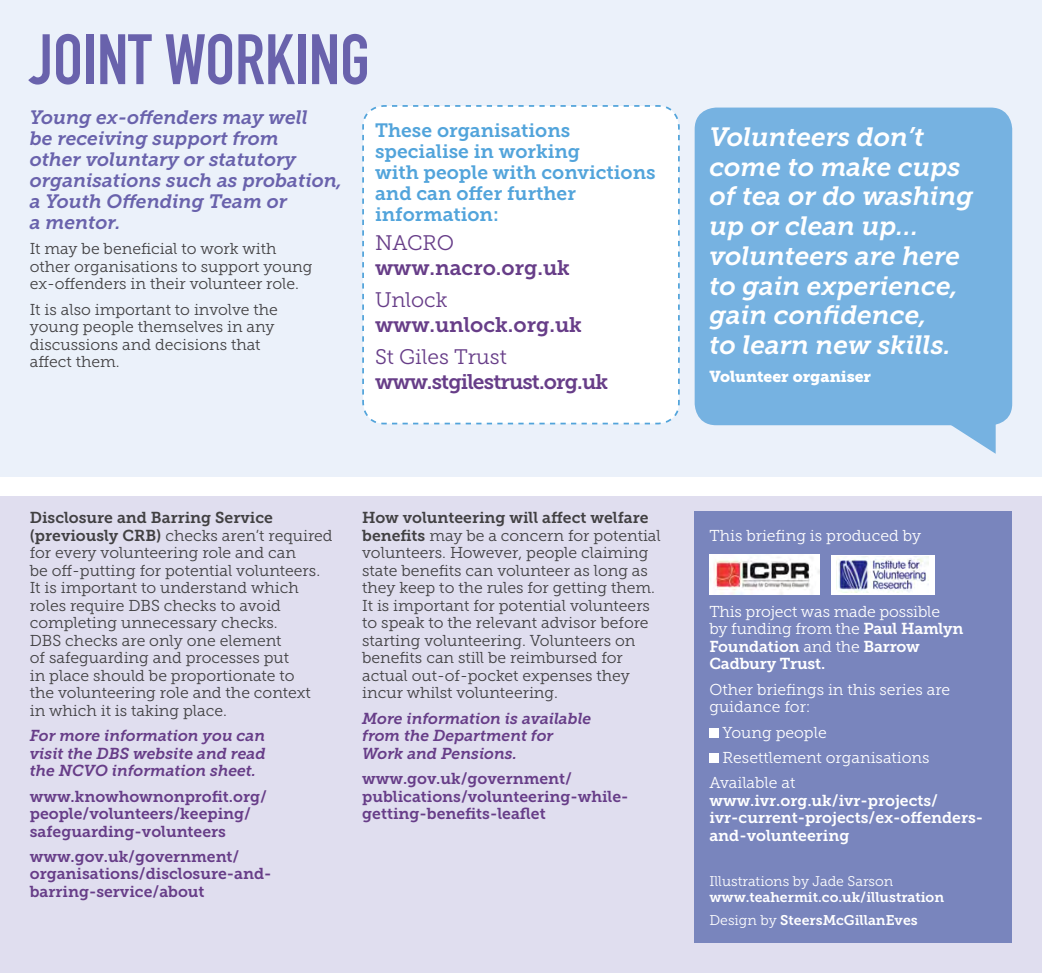
<style>
.page{position:relative;width:1042px;height:973px;background:#fff}
.page>*{position:absolute;margin:0;border:0;box-sizing:border-box;transform-origin:0 0}
.t1{font:70px "DIN Engschrift";color:#6962ac}
.t2{font:italic 26.25px/29.8px "Museo Slab 700";color:#fff}
.t3{font:21px "Museo Slab 700";letter-spacing:-.005em;color:#673d88}
.t4{font:21px "Museo Slab 300";color:#673d88}
.t5{font:21px "Museo Slab 700";letter-spacing:-.04em;color:#673d88}
.t6{font:italic 19.25px/21px "Museo Slab 700";color:#6962ac}
.t7{font:19.25px/21px "Museo Slab 700";color:#52a4db}
.t8{font:15.75px/17.5px "Museo Slab 300";color:#414042}
.t9{font:15.75px/17.5px "Museo Slab 700";color:#673d88}
.t10{font:15.75px/17.5px "Museo Slab 300";color:#fff}
.t11{font:italic 15.75px/17.5px "Museo Slab 700";color:#673d88}
.t12{font:15.75px/17.5px "Museo Slab 700";color:#fff}
.t13{font:15.75px "Museo Slab 700";color:#414042}
.t14{font:15.75px "Museo Slab 900";color:#fff}
.t15{font:14px/22.4px "Museo Slab 700";color:#fff}
.t16{font:14px "Museo Slab 300";color:#fff}
.s1{font-family:"Museo Slab 700"}
.s2{font-family:"Museo Slab 300"}
</style>
<div class="page">
<div style="left:0;top:496px;width:1042px;height:476px;background:#e0deef"></div>
<div style="left:694px;top:511px;width:318px;height:432px;background:#7985bd"></div>
<div style="left:0;top:0;width:1042px;height:476px;background:#ebf1fa"></div>
<div style="left:362px;top:105px;width:318px;height:320px;background:#fff"></div>
<div style="left:709px;top:728px;width:10px;height:9px;background:#fff"></div>
<div style="left:709px;top:753px;width:10px;height:9px;background:#fff"></div>
<div style="left:694px;top:107px;width:318px;height:318px;background:#76b2e1;border-radius:22px"></div>
<svg style="left:941px;top:425px;width:54px;height:28px"></svg>
<img style="left:709px;top:554px;width:111px;height:40px">
<div style="left:831px;top:554px;width:104px;height:40px;background:#fff"></div>
<img style="left:838px;top:557px;width:91px;height:35px">
<h1 class="t1" style="left:30px;top:18px;width:342px">JOINT WORKING</h1>
<p class="t6" style="left:30px;top:107px;width:314px">Young ex-offenders may well<br>be receiving support from<br>other voluntary or statutory organisations such as probation, a Youth Offending Team or<br>a mentor.</p>
<p class="t8" style="left:30px;top:240px;width:284px">It may be beneficial to work with other organisations to support young ex-offenders in their volunteer role.</p>
<p class="t8" style="left:30px;top:300px;width:250px">It is also important to involve the young people themselves in any discussions and decisions that affect them.</p>
<p class="t7" style="left:375px;top:120px;width:282px">These organisations specialise in working<br>with people with convictions and can offer further information:</p>
<h3 class="t4" style="left:375px;top:232px;width:81px">NACRO</h3>
<h3 class="t3" style="left:375px;top:256px;width:196px">www.nacro.org.uk</h3>
<h3 class="t4" style="left:375px;top:288px;width:74px">Unlock</h3>
<h3 class="t3" style="left:375px;top:312px;width:208px">www.unlock.org.uk</h3>
<h3 class="t4" style="left:375px;top:345px;width:133px">St Giles Trust</h3>
<h3 class="t5" style="left:375px;top:369px;width:234px">www.stgilestrust.org.uk</h3>
<p class="t13" style="left:30px;top:508px;width:245px">Disclosure and Barring Service</p>
<p class="t8" style="left:30px;top:526px;width:304px"><span class="s1">(previously CRB)</span> checks aren’t required for every volunteering role and can<br>be off-putting for potential volunteers.<br>It is important to understand which roles require DBS checks to avoid completing unnecessary checks.<br>DBS checks are only one element<br>of safeguarding and processes put<br>in place should be proportionate to<br>the volunteering role and the context<br>in which it is taking place.</p>
<p class="t11" style="left:30px;top:727px;width:237px;text-align:justify">For more information you can visit the DBS website and read the NCVO information sheet.</p>
<p class="t9" style="left:30px;top:787px;width:239px">www.knowhownonprofit.org/ people/volunteers/keeping/ safeguarding-volunteers</p>
<p class="t9" style="left:30px;top:847px;width:243px">www.gov.uk/government/ organisations/disclosure-and&shy;barring-service/about</p>
<p class="t13" style="left:362px;top:508px;width:288px">How volunteering will affect welfare</p>
<p class="t8" style="left:362px;top:526px;width:300px"><span class="s1">benefits</span> may be a concern for potential volunteers. However, people claiming state benefits can volunteer as long as they keep to the rules for getting them.<br>It is important for potential volunteers to speak to the relevant advisor before starting volunteering. Volunteers on benefits can still be reimbursed for actual out-of-pocket expenses they incur whilst volunteering.</p>
<p class="t11" style="left:362px;top:709px;width:231px">More information is available from the Department for<br>Work and Pensions.</p>
<p class="t9" style="left:362px;top:769px;width:268px">www.gov.uk/government/ publications/volunteering-while&shy;getting-benefits-leaflet</p>
<h2 class="t2" style="left:709px;top:122px;width:265px">Volunteers don’t come to make cups of tea or do washing up or clean up… volunteers are here to gain experience, gain confidence,<br>to learn new skills.</h2>
<p class="t14" style="left:709px;top:367px;width:163px">Volunteer organiser</p>
<p class="t10" style="left:709px;top:526px;width:213px">This briefing is produced by</p>
<p class="t10" style="left:709px;top:602px;width:256px">This project was made possible<br>by funding from the <span class="s1">Paul Hamlyn</span></p>
<p class="t12" style="left:709px;top:637px;width:212px">Foundation <span class="s2">and the</span> Barrow<br>Cadbury Trust.</p>
<p class="t10" style="left:709px;top:680px;width:242px">Other briefings in this series are guidance for:</p>
<p class="t10" style="left:722px;top:723px;width:106px">Young people</p>
<p class="t10" style="left:722px;top:748px;width:208px">Resettlement organisations</p>
<p class="t10" style="left:709px;top:774px;width:87px">Available at</p>
<p class="t12" style="left:709px;top:791px;width:275px">www.ivr.org.uk/ivr-projects/ ivr-current-projects/ex-offenders&shy;and-volunteering</p>
<p class="t16" style="left:709px;top:873px;width:185px">Illustrations by Jade Sarson</p>
<p class="t15" style="left:709px;top:886px;width:236px">www.teahermit.co.uk/illustration<br><span class="s2">Design by</span> SteersMcGillanEves</p>
</div>
